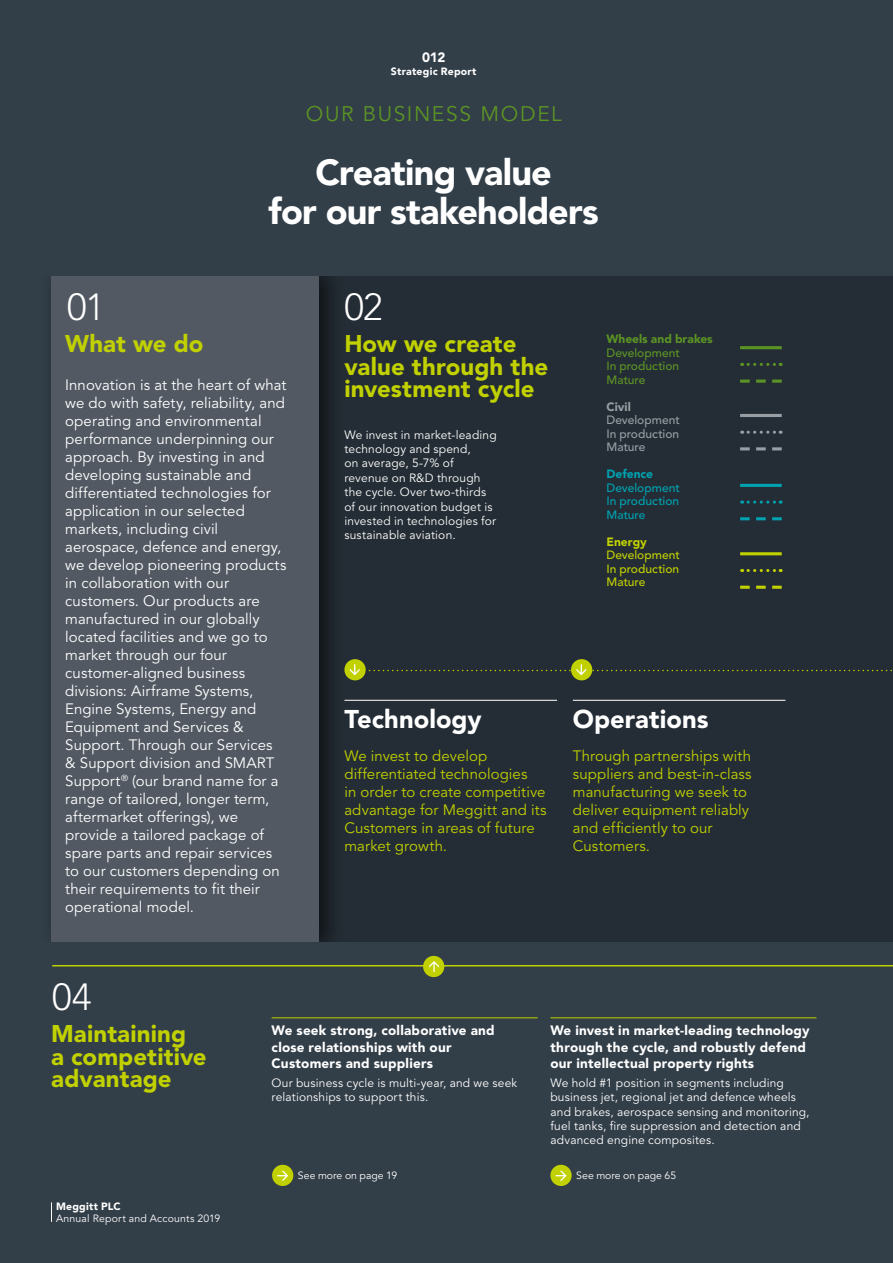
<style>
.page{position:relative;width:893px;height:1263px;background:#323e48}
.page>*{position:absolute;margin:0;border:0;box-sizing:border-box;transform-origin:0 0}
.t1{font:300 37.5px "Avenir LT Std";color:#fff}
.t2{font:900 36px/39px "Avenir LT Std";letter-spacing:-.025em;color:#fff;text-align:center}
.t3{font:900 25.5px "Avenir LT Std";letter-spacing:.005em;color:#fff}
.t4{font:900 24px/22.5px "Avenir LT Std";letter-spacing:.005em;color:#c1d100}
.t5{font:21px "Avenir LT Std";letter-spacing:.075em;color:#5c9424}
.t6{font:15px/18px "Avenir LT Std";letter-spacing:.005em;color:#fff}
.t7{font:15px/18px "Avenir LT Std";letter-spacing:.005em;color:#c1d100}
.t8{font:900 13.5px/16.5px "Avenir LT Std";letter-spacing:.015em;color:#fff}
.t9{font:12px/14.4px "Avenir LT Std";letter-spacing:.015em;color:#fff}
.t10{font:500 12px/13.5px "Avenir LT Std";color:#5c9424;text-align:justify}
.t11{font:500 12px/13.5px "Avenir LT Std";color:#989ea4;text-align:justify}
.t12{font:500 12px/13.5px "Avenir LT Std";color:#00a2b0;text-align:justify}
.t13{font:500 12px/13.5px "Avenir LT Std";color:#c1d100;text-align:justify}
.t14{font:900 12px "Avenir LT Std";color:#5c9424}
.t15{font:900 12px "Avenir LT Std";color:#00a2b0}
.t16{font:900 12px "Avenir LT Std";color:#c1d100}
.t17{font:900 12px "Avenir LT Std";color:#989ea4}
.t18{font:10.5px "Avenir LT Std";letter-spacing:.005em;color:#fff}
.t19{font:900 10.5px "Avenir LT Std";letter-spacing:.025em;color:#fff}
</style>
<div class="page">
<svg style="left:51px;top:1202px;width:1px;height:20px"></svg>
<div style="left:313px;top:275px;width:580px;height:668px;background:#242d35"></div>
<div style="left:40px;top:256px;width:305px;height:706px;background:#000;opacity:.6"></div>
<div style="left:51px;top:275px;width:267px;height:668px;background:#525963"></div>
<div style="left:33px;top:943px;width:860px;height:54px;background:#323e48"></div>
<div style="left:33px;top:239px;width:860px;height:36px;background:#323e48"></div>
<div style="left:571px;top:659px;width:21px;height:21px;background:#c1d100;border-radius:50%"></div>
<div style="left:344px;top:659px;width:22px;height:21px;background:#c1d100;border-radius:50%"></div>
<svg style="left:350px;top:664px;width:542px;height:11px"></svg>
<hr style="left:344px;top:700px;width:213px;height:1px;background:#fff">
<hr style="left:573px;top:700px;width:212px;height:1px;background:#fff">
<hr style="left:740px;top:552px;width:42px;height:3px;background:#c1d100">
<svg style="left:742px;top:569px;width:39px;height:3px"></svg>
<svg style="left:740px;top:586px;width:42px;height:3px"></svg>
<hr style="left:740px;top:414px;width:42px;height:3px;background:#989ea4">
<svg style="left:742px;top:431px;width:39px;height:3px"></svg>
<svg style="left:740px;top:447px;width:42px;height:3px"></svg>
<hr style="left:740px;top:484px;width:42px;height:3px;background:#00a2b0">
<svg style="left:742px;top:500px;width:39px;height:4px"></svg>
<svg style="left:740px;top:517px;width:42px;height:3px"></svg>
<hr style="left:740px;top:346px;width:42px;height:3px;background:#5c9424">
<svg style="left:742px;top:363px;width:39px;height:3px"></svg>
<svg style="left:740px;top:380px;width:42px;height:3px"></svg>
<hr style="left:272px;top:1017px;width:266px;height:1px;background:#c1d100">
<hr style="left:550px;top:1017px;width:266px;height:1px;background:#c1d100">
<hr style="left:52px;top:965px;width:841px;height:1px;background:#c1d100">
<div style="left:423px;top:956px;width:21px;height:21px;background:#c1d100;border-radius:50%"></div>
<svg style="left:429px;top:961px;width:10px;height:11px"></svg>
<div style="left:272px;top:1165px;width:21px;height:21px;background:#c1d100;border-radius:50%"></div>
<svg style="left:277px;top:1171px;width:11px;height:9px"></svg>
<div style="left:550px;top:1165px;width:22px;height:21px;background:#c1d100;border-radius:50%"></div>
<svg style="left:556px;top:1171px;width:11px;height:9px"></svg>
<p class="t8" style="left:422px;top:49px;width:25px">012</p>
<p class="t19" style="left:391px;top:65px;width:87px">Strategic Report</p>
<h3 class="t5" style="left:306px;top:102px;width:257px">OUR BUSINESS MODEL</h3>
<h2 class="t2" style="left:269px;top:152px;width:332px">Creating value<br>for our stakeholders</h2>
<h1 class="t1" style="left:67px;top:285px;width:39px">01</h1>
<h3 class="t4" style="left:65px;top:333px;width:140px">What we do</h3>
<p class="t6" style="left:65px;top:376px;width:223px">Innovation is at the heart of what we do with safety, reliability, and operating and environmental performance underpinning our approach. By investing in and developing sustainable and differentiated technologies for application in our selected markets, including civil aerospace, defence and energy, we develop pioneering products in collaboration with our customers. Our products are manufactured in our globally located facilities and we go to market through our four customer-aligned business divisions: Airframe Systems,<br>Engine Systems, Energy and<br>Equipment and Services &amp;<br>Support. Through our Services &amp; Support division and SMART<br>Support<sup>®</sup> (our brand name for a range of tailored, longer term, aftermarket offerings), we provide a tailored package of spare parts and repair services to our customers depending on their requirements to fit their operational model.</p>
<h1 class="t1" style="left:52px;top:975px;width:41px">04</h1>
<h1 class="t1" style="left:344px;top:285px;width:40px">02</h1>
<h3 class="t4" style="left:344px;top:333px;width:205px">How we create value through the investment cycle</h3>
<p class="t9" style="left:344px;top:428px;width:154px">We invest in market-leading technology and spend,<br>on average, 5-7% of revenue on R&amp;D through the cycle. Over two-thirds of our innovation budget is invested in technologies for sustainable aviation.</p>
<p class="t14" style="left:606px;top:332px;width:108px">Wheels and brakes</p>
<p class="t10" style="left:606px;top:346px;width:75px">Development In production Mature</p>
<p class="t17" style="left:606px;top:399px;width:26px">Civil</p>
<p class="t11" style="left:606px;top:414px;width:75px">Development In production Mature</p>
<p class="t15" style="left:606px;top:467px;width:48px">Defence</p>
<p class="t12" style="left:606px;top:481px;width:75px">Development In production Mature</p>
<p class="t16" style="left:606px;top:534px;width:42px">Energy</p>
<p class="t13" style="left:606px;top:549px;width:75px">Development In production Mature</p>
<h3 class="t3" style="left:344px;top:704px;width:139px">Technology</h3>
<p class="t7" style="left:344px;top:747px;width:204px">We invest to develop differentiated technologies<br>in order to create competitive advantage for Meggitt and its<br>Customers in areas of future market growth.</p>
<h3 class="t3" style="left:573px;top:704px;width:137px">Operations</h3>
<p class="t7" style="left:573px;top:747px;width:180px">Through partnerships with suppliers and best-in-class manufacturing we seek to deliver equipment reliably and efficiently to our<br>Customers.</p>
<h3 class="t4" style="left:51px;top:1022px;width:157px">Maintaining<br>a competitive advantage</h3>
<p class="t19" style="left:56px;top:1200px;width:66px">Meggitt PLC</p>
<p class="t18" style="left:56px;top:1212px;width:166px">Annual Report and Accounts 2019</p>
<p class="t8" style="left:272px;top:1022px;width:225px">We seek strong, collaborative and close relationships with our<br>Customers and suppliers</p>
<p class="t9" style="left:272px;top:1076px;width:247px">Our business cycle is multi-year, and we seek relationships to support this.</p>
<p class="t8" style="left:550px;top:1022px;width:261px">We invest in market-leading technology through the cycle, and robustly defend our intellectual property rights</p>
<p class="t9" style="left:550px;top:1076px;width:261px">We hold #1 position in segments including business jet, regional jet and defence wheels and brakes, aerospace sensing and monitoring, fuel tanks, fire suppression and detection and advanced engine composites.</p>
<p class="t18" style="left:298px;top:1169px;width:101px">See more on page 19</p>
<p class="t18" style="left:576px;top:1169px;width:101px">See more on page 65</p>
</div>
